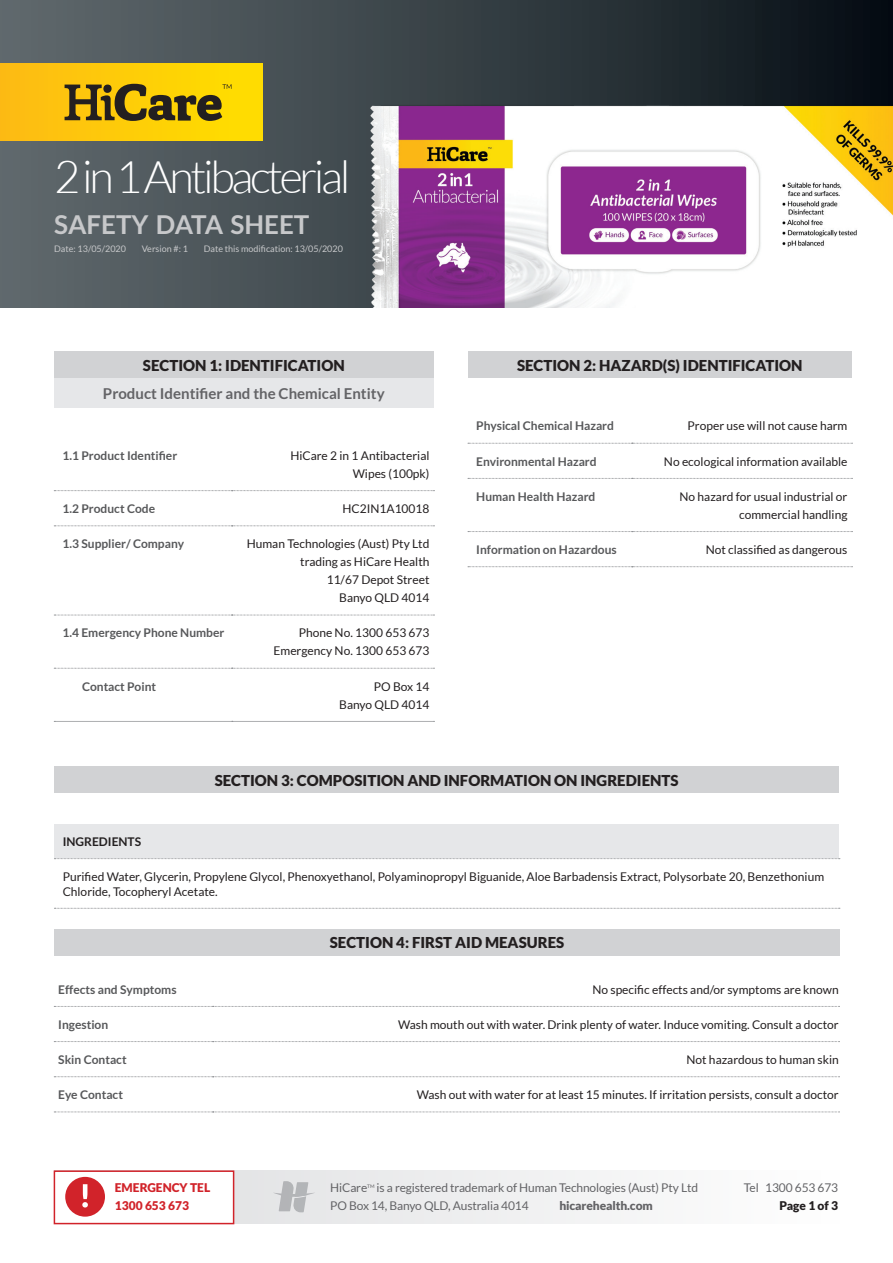
<style>
.page{position:relative;width:893px;height:1263px;background:#fff}
.page>*{position:absolute;margin:0;border:0;box-sizing:border-box;transform-origin:0 0}
.t1{font:300 45px "Lato";letter-spacing:-.075em;color:#fff}
.t2{font:700 26.1px "Lato";color:#c7c8ca}
.t3{font:900 15px "Lato";color:#231f20}
.t4{font:700 15px "Lato";color:#636366}
.t5{font:12px/18px "Lato";color:#231f20;text-align:right}
.t6{font:700 12px "Lato";color:#57585a}
.t7{font:12px/18px "Lato";letter-spacing:-.01em;color:#636366}
.t8{font:900 12px/18px "Lato";color:#d1232a}
.t9{font:900 12px "Lato";letter-spacing:-.01em;color:#636366}
.t10{font:700 12px "Lato";color:#231f20}
.t11{font:900 12px "Lato";color:#231f20}
.t12{font:9px "Lato";color:#c7c8ca}
.t13{font:4.95px "Lato";color:#636366}
</style>
<div class="page">
<div style="left:54px;top:1170px;width:785px;height:54px;background:linear-gradient(to bottom,#f1f1f2,#f1f1f2)"></div>
<svg style="left:273px;top:1181px;width:42px;height:31px"></svg>
<div style="left:54px;top:1170px;width:180px;height:54px;background:#fff;border:2px solid #d1232a"></div>
<div style="left:65px;top:1177px;width:40px;height:40px;background:#d1232a;border-radius:50%"></div>
<svg style="left:82px;top:1184px;width:6px;height:23px"></svg>
<div style="left:0;top:0;width:893px;height:307px;background:linear-gradient(to right,#636d70,#081117)"></div>
<div style="left:54px;top:351px;width:380px;height:27px;background:#d1d2d4"></div>
<div style="left:54px;top:378px;width:380px;height:29px;background:#e6e7e9"></div>
<svg style="left:54px;top:490px;width:380px;height:1px"></svg>
<svg style="left:54px;top:526px;width:380px;height:1px"></svg>
<svg style="left:54px;top:615px;width:380px;height:1px"></svg>
<svg style="left:54px;top:668px;width:380px;height:1px"></svg>
<svg style="left:54px;top:721px;width:380px;height:1px"></svg>
<div style="left:468px;top:351px;width:384px;height:27px;background:#d1d2d4"></div>
<svg style="left:468px;top:443px;width:384px;height:1px"></svg>
<svg style="left:468px;top:478px;width:384px;height:1px"></svg>
<svg style="left:468px;top:531px;width:384px;height:1px"></svg>
<svg style="left:468px;top:566px;width:384px;height:1px"></svg>
<div style="left:54px;top:766px;width:785px;height:27px;background:#d1d2d4"></div>
<div style="left:54px;top:824px;width:785px;height:35px;background:#e6e7e9"></div>
<svg style="left:54px;top:858px;width:786px;height:1px"></svg>
<svg style="left:54px;top:908px;width:786px;height:1px"></svg>
<div style="left:0;top:64px;width:262px;height:77px;background:linear-gradient(to right,#fdba13,#ffdf00)"></div>
<svg style="left:65px;top:84px;width:166px;height:37px"></svg>
<svg style="left:54px;top:1006px;width:785px;height:1px"></svg>
<svg style="left:54px;top:1041px;width:785px;height:1px"></svg>
<svg style="left:54px;top:1076px;width:785px;height:1px"></svg>
<svg style="left:54px;top:1112px;width:785px;height:1px"></svg>
<div style="left:54px;top:928px;width:786px;height:27px;background:#d1d2d4"></div>
<img style="left:360px;top:97px;width:533px;height:210px">
<h1 class="t1" style="left:54px;top:153px;width:298px">2 in 1 Antibacterial</h1>
<h2 class="t2" style="left:54px;top:209px;width:257px">SAFETY DATA SHEET</h2>
<p class="t12" style="left:54px;top:244px;width:73px">Date: 13/05/2020</p>
<p class="t12" style="left:142px;top:244px;width:48px">Version #: 1</p>
<p class="t12" style="left:204px;top:244px;width:141px">Date this modification: 13/05/2020</p>
<p class="t3" style="left:143px;top:356px;width:203px">SECTION 1: IDENTIFICATION</p>
<p class="t4" style="left:103px;top:385px;width:283px">Product Identifier and the Chemical Entity</p>
<p class="t6" style="left:63px;top:449px;width:116px">1.1 Product Identifier</p>
<p class="t5" style="left:290px;top:446px;width:141px">HiCare 2 in 1 Antibacterial<br>Wipes (100pk)</p>
<p class="t6" style="left:63px;top:502px;width:94px">1.2 Product Code</p>
<p class="t5" style="left:343px;top:500px;width:88px">HC2IN1A10018</p>
<p class="t6" style="left:63px;top:537px;width:123px">1.3 Supplier/ Company</p>
<p class="t5" style="left:247px;top:535px;width:184px">Human Technologies (Aust) Pty Ltd trading as HiCare Health<br>11/67 Depot Street<br>Banyo QLD 4014</p>
<p class="t6" style="left:63px;top:626px;width:163px">1.4 Emergency Phone Number</p>
<p class="t5" style="left:274px;top:624px;width:157px">Phone No. 1300 653 673<br>Emergency No. 1300 653 673</p>
<p class="t6" style="left:82px;top:679px;width:76px">Contact Point</p>
<p class="t5" style="left:339px;top:677px;width:92px">PO Box 14<br>Banyo QLD 4014</p>
<p class="t3" style="left:517px;top:356px;width:287px">SECTION 2: HAZARD(S) IDENTIFICATION</p>
<p class="t6" style="left:476px;top:419px;width:139px">Physical Chemical Hazard</p>
<p class="t5" style="left:688px;top:417px;width:161px">Proper use will not cause harm</p>
<p class="t6" style="left:476px;top:454px;width:122px">Environmental Hazard</p>
<p class="t5" style="left:664px;top:452px;width:185px">No ecological information available</p>
<p class="t6" style="left:476px;top:490px;width:121px">Human Health Hazard</p>
<p class="t5" style="left:680px;top:487px;width:169px">No hazard for usual industrial or commercial handling</p>
<p class="t6" style="left:476px;top:543px;width:142px">Information on Hazardous</p>
<p class="t5" style="left:706px;top:540px;width:143px">Not classified as dangerous</p>
<p class="t3" style="left:215px;top:772px;width:465px">SECTION 3: COMPOSITION AND INFORMATION ON INGREDIENTS</p>
<p class="t10" style="left:63px;top:835px;width:80px">INGREDIENTS</p>
<p class="t5" style="left:63px;top:869px;width:763px;line-height:14.4px;text-align:left">Purified Water, Glycerin, Propylene Glycol, Phenoxyethanol, Polyaminopropyl Biguanide, Aloe Barbadensis Extract, Polysorbate 20, Benzethonium<br>Chloride, Tocopheryl Acetate.</p>
<p class="t3" style="left:330px;top:934px;width:236px">SECTION 4: FIRST AID MEASURES</p>
<p class="t6" style="left:58px;top:982px;width:120px">Effects and Symptoms</p>
<p class="t5" style="left:592px;top:980px;width:248px">No specific effects and/or symptoms are known</p>
<p class="t6" style="left:58px;top:1017px;width:51px">Ingestion</p>
<p class="t5" style="left:398px;top:1015px;width:442px">Wash mouth out with water. Drink plenty of water. Induce vomiting. Consult a doctor</p>
<p class="t6" style="left:58px;top:1053px;width:70px">Skin Contact</p>
<p class="t5" style="left:686px;top:1050px;width:154px">Not hazardous to human skin</p>
<p class="t6" style="left:58px;top:1088px;width:66px">Eye Contact</p>
<p class="t5" style="left:417px;top:1086px;width:424px">Wash out with water for at least 15 minutes. If irritation persists, consult a doctor</p>
<p class="t7" style="left:330px;top:1178px;width:369px;text-indent:46px">is a registered trademark of Human Technologies (Aust) Pty Ltd<br>PO Box 14, Banyo QLD, Australia 4014</p>
<p class="t8" style="left:115px;top:1179px;width:97px">EMERGENCY TEL<br>1300 653 673</p>
<p class="t7" style="left:744px;top:1178px;width:96px">Tel 1300 653 673</p>
<p class="t7" style="left:330px;top:1178px;width:38px">HiCare</p>
<p class="t13" style="left:367px;top:1183px;width:9px">tm</p>
<p class="t9" style="left:559px;top:1198px;width:95px">hicarehealth.com</p>
<p class="t11" style="left:779px;top:1198px;width:60px">Page 1 of 3</p>
</div>
